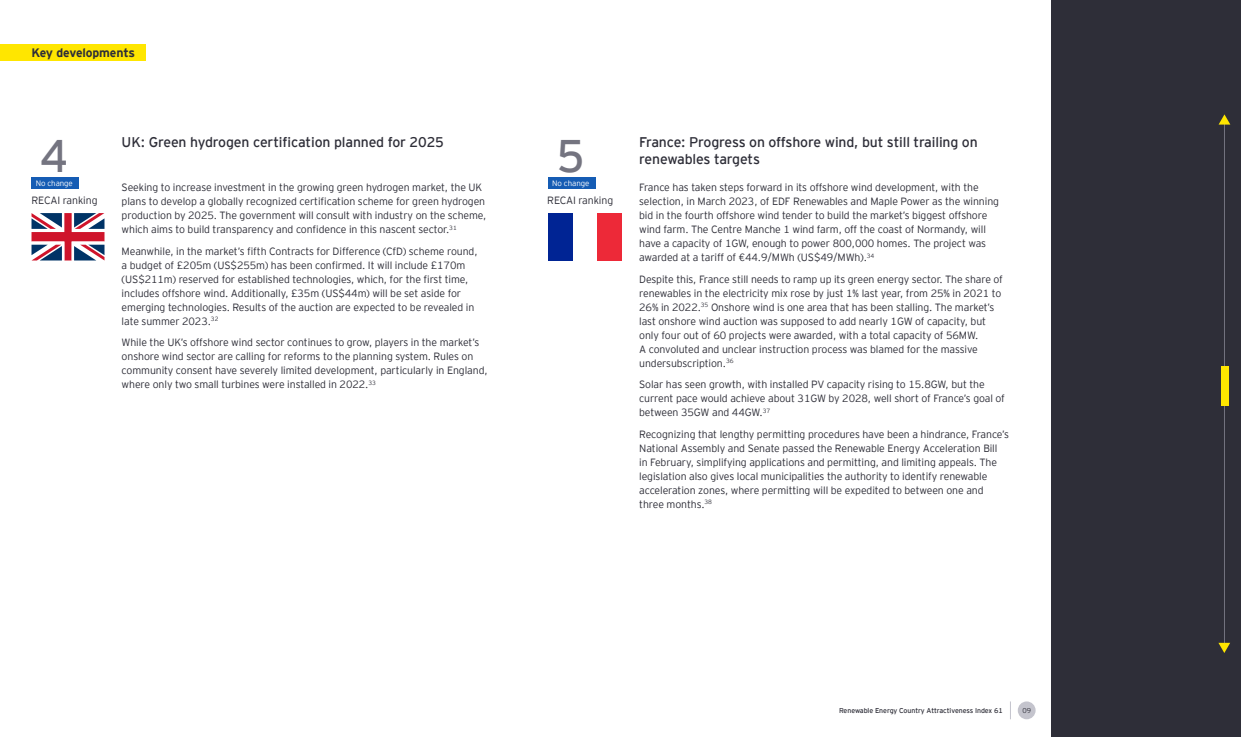
<style>
.page{position:relative;width:1241px;height:737px;background:#fff}
.page>*{position:absolute;margin:0;border:0;box-sizing:border-box;transform-origin:0 0}
.t1{font:45.59px "EY Interstate";color:#747480}
.t2{font:14px/16.8px "EY Interstate";letter-spacing:-.01em;color:#2e2e38}
.Bullet{font:700 12.25px "EY Interstate";letter-spacing:-.01em;color:#2e2e38}
.Body_copy{font:300 10.5px/14px "EY Interstate";letter-spacing:-.01em;color:#2e2e38}
.t3{font:300 7.88px "EY Interstate";letter-spacing:-.01em;color:#fff}
.Brochure_subtitle_RL{font:7px "EY Interstate";letter-spacing:-.01em;color:#2e2e38}
.Brochure_subtitle_RL-2{font:300 7px "EY Interstate";color:#2e2e38}
</style>
<div class="page">
<div style="left:1050px;top:0;width:190px;height:737px;background:#2e2e38"></div>
<hr style="left:1223px;top:117px;width:1px;height:529px;background:#747480">
<svg style="left:1218px;top:114px;width:12px;height:11px"></svg>
<svg style="left:1218px;top:643px;width:11px;height:10px"></svg>
<div style="left:1017px;top:701px;width:18px;height:18px;background:#c4c4cd;border-radius:50%"></div>
<div style="left:0;top:44px;width:146px;height:17px;background:#ffe600"></div>
<div style="left:548px;top:177px;width:47px;height:11px;background:#155cb4"></div>
<div style="left:597px;top:213px;width:24px;height:47px;background:#ed2938"></div>
<div style="left:548px;top:213px;width:24px;height:47px;background:#002494"></div>
<div style="left:1220px;top:366px;width:7px;height:39px;background:#ffe600"></div>
<div style="left:32px;top:177px;width:47px;height:12px;background:#155cb4"></div>
<svg style="left:31px;top:213px;width:73px;height:47px"></svg>
<p class="Bullet" style="left:32px;top:44px;width:105px">Key developments</p>
<p class="t1" style="left:40px;top:123px;width:30px">4</p>
<p class="t3" style="left:36px;top:178px;width:39px">No change</p>
<p class="Body_copy" style="left:32px;top:192px;width:67px">RECAI ranking</p>
<p class="t2" style="left:122px;top:132px;width:324px">UK: Green hydrogen certification planned for 2025</p>
<p class="Body_copy" style="left:122px;top:180px;width:366px">Seeking to increase investment in the growing green hydrogen market, the UK plans to develop a globally recognized certification scheme for green hydrogen production by 2025. The government will consult with industry on the scheme, which aims to build transparency and confidence in this nascent sector.<sup>31</sup></p>
<p class="Body_copy" style="left:122px;top:243px;width:357px">Meanwhile, in the market’s fifth Contracts for Difference (CfD) scheme round, a budget of £205m (US$255m) has been confirmed. It will include £170m (US$211m) reserved for established technologies, which, for the first time, includes offshore wind. Additionally, £35m (US$44m) will be set aside for emerging technologies. Results of the auction are expected to be revealed in late summer 2023.<sup>32</sup></p>
<p class="Body_copy" style="left:122px;top:335px;width:367px">While the UK’s offshore wind sector continues to grow, players in the market’s onshore wind sector are calling for reforms to the planning system. Rules on community consent have severely limited development, particularly in England, where only two small turbines were installed in 2022.<sup>33</sup></p>
<p class="t1" style="left:556px;top:123px;width:30px">5</p>
<p class="Body_copy" style="left:547px;top:192px;width:67px">RECAI ranking</p>
<p class="t3" style="left:552px;top:177px;width:39px">No change</p>
<p class="t2" style="left:639px;top:132px;width:340px">France: Progress on offshore wind, but still trailing on renewables targets</p>
<p class="Body_copy" style="left:639px;top:180px;width:361px">France has taken steps forward in its offshore wind development, with the selection, in March 2023, of EDF Renewables and Maple Power as the winning bid in the fourth offshore wind tender to build the market’s biggest offshore wind farm. The Centre Manche 1 wind farm, off the coast of Normandy, will have a capacity of 1GW, enough to power 800,000 homes. The project was awarded at a tariff of €44.9/MWh (US$49/MWh).<sup>34</sup></p>
<p class="Body_copy" style="left:639px;top:271px;width:365px">Despite this, France still needs to ramp up its green energy sector. The share of renewables in the electricity mix rose by just 1% last year, from 25% in 2021 to 26% in 2022.<sup>35</sup> Onshore wind is one area that has been stalling. The market’s last onshore wind auction was supposed to add nearly 1GW of capacity, but only four out of 60 projects were awarded, with a total capacity of 56MW.<br>A convoluted and unclear instruction process was blamed for the massive undersubscription.<sup>36</sup></p>
<p class="Body_copy" style="left:639px;top:377px;width:367px">Solar has seen growth, with installed PV capacity rising to 15.8GW, but the current pace would achieve about 31GW by 2028, well short of France’s goal of between 35GW and 44GW.<sup>37</sup></p>
<p class="Body_copy" style="left:639px;top:426px;width:371px">Recognizing that lengthy permitting procedures have been a hindrance, France’s National Assembly and Senate passed the Renewable Energy Acceleration Bill<br>in February, simplifying applications and permitting, and limiting appeals. The legislation also gives local municipalities the authority to identify renewable acceleration zones, where permitting will be expedited to between one and three months.<sup>38</sup></p>
<p class="Brochure_subtitle_RL" style="left:838px;top:705px;width:165px">Renewable Energy Country Attractiveness Index 61</p>
<p class="Brochure_subtitle_RL-2" style="left:1022px;top:705px;width:10px">09</p>
</div>
